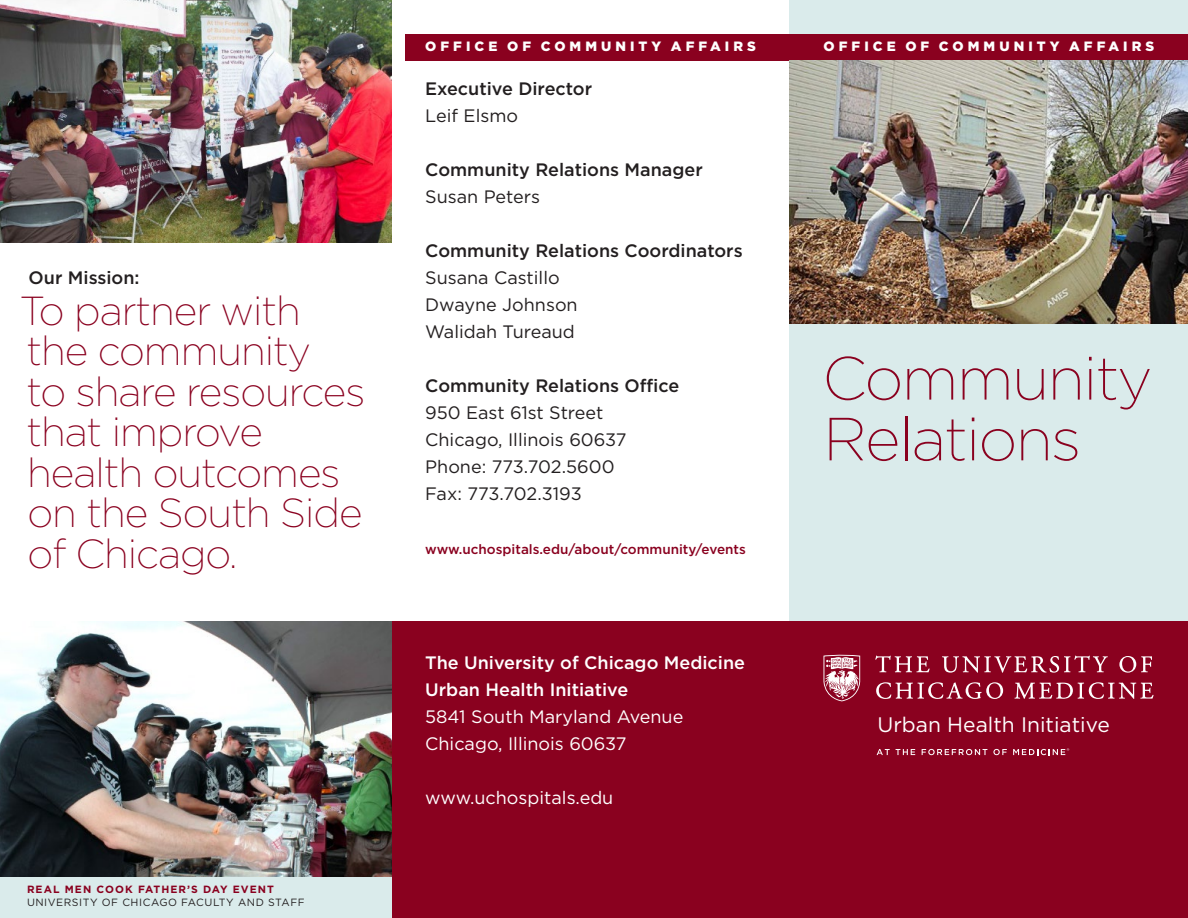
<style>
.page{position:relative;width:1188px;height:918px;background:#fff}
.page>*{position:absolute;margin:0;border:0;box-sizing:border-box;transform-origin:0 0}
.t1{font:200 60.75px/60.8px "Gotham";letter-spacing:-.025em;color:#8a011f}
.t2{font:200 40.5px/40.5px "Gotham";letter-spacing:-.025em;color:#8a011f}
.t3{font:21px "Gotham";color:#fff}
.t4{font:18px/27px "Gotham";color:#231f20}
.t5{font:500 18px "Gotham";color:#231f20}
.t6{font:18px/27px "Gotham";color:#fff}
.t7{font:500 18px/27px "Gotham";color:#fff}
.t8{font:900 13.5px "Gotham";letter-spacing:.3em;color:#fff}
.t9{font:500 13.5px "Gotham";color:#8a011f}
.t10{font:10.5px "Gotham";letter-spacing:.05em;color:#231f20}
.t11{font:700 10.5px "Gotham";letter-spacing:.1em;color:#8a011f}
</style>
<div class="page">
<div style="left:790px;top:0;width:398px;height:918px;background:#daebeb"></div>
<div style="left:405px;top:34px;width:783px;height:27px;background:#8a011f"></div>
<div style="left:392px;top:621px;width:796px;height:297px;background:#8a011f"></div>
<img style="left:0;top:621px;width:392px;height:257px">
<img style="left:790px;top:61px;width:398px;height:263px">
<svg style="left:824px;top:655px;width:36px;height:46px"></svg>
<svg style="left:875px;top:656px;width:55px;height:16px"></svg>
<svg style="left:942px;top:656px;width:166px;height:17px"></svg>
<svg style="left:1119px;top:656px;width:33px;height:17px"></svg>
<svg style="left:876px;top:682px;width:127px;height:17px"></svg>
<svg style="left:1015px;top:682px;width:139px;height:17px"></svg>
<div style="left:0;top:878px;width:392px;height:40px;background:#daebeb"></div>
<img style="left:0;top:0;width:392px;height:243px">
<svg style="left:877px;top:749px;width:13px;height:6px"></svg>
<svg style="left:896px;top:749px;width:19px;height:6px"></svg>
<svg style="left:922px;top:749px;width:65px;height:6px"></svg>
<svg style="left:993px;top:749px;width:14px;height:6px"></svg>
<svg style="left:1013px;top:748px;width:56px;height:7px"></svg>
<p class="t5" style="left:29px;top:267px;width:113px">Our Mission:</p>
<h2 class="t2" style="left:20px;top:290px;width:347px">To partner with the community<br>to share resources that improve health outcomes on the South Side of Chicago.</h2>
<p class="t11" style="left:27px;top:883px;width:249px">REAL MEN COOK FATHER’S DAY EVENT</p>
<p class="t10" style="left:27px;top:896px;width:279px">UNIVERSITY OF CHICAGO FACULTY AND STAFF</p>
<p class="t8" style="left:425px;top:38px;width:332px">OFFICE OF COMMUNITY AFFAIRS</p>
<p class="t8" style="left:824px;top:38px;width:332px">OFFICE OF COMMUNITY AFFAIRS</p>
<p class="t5" style="left:425px;top:78px;width:168px">Executive Director</p>
<p class="t4" style="left:425px;top:102px;width:94px">Leif Elsmo</p>
<p class="t5" style="left:425px;top:159px;width:279px">Community Relations Manager</p>
<p class="t4" style="left:425px;top:183px;width:116px">Susan Peters</p>
<p class="t5" style="left:425px;top:240px;width:319px">Community Relations Coordinators</p>
<p class="t4" style="left:425px;top:264px;width:154px">Susana Castillo<br>Dwayne Johnson<br>Walidah Tureaud</p>
<p class="t5" style="left:425px;top:375px;width:256px">Community Relations Office</p>
<p class="t4" style="left:425px;top:399px;width:203px">950 East 61st Street<br>Chicago, Illinois 60637<br>Phone: 773.702.5600<br>Fax: 773.702.3193</p>
<p class="t9" style="left:425px;top:541px;width:322px">www.uchospitals.edu/about/community/events</p>
<p class="t7" style="left:425px;top:649px;width:321px">The University of Chicago Medicine<br>Urban Health Initiative</p>
<p class="t6" style="left:425px;top:703px;width:260px">5841 South Maryland Avenue<br>Chicago, Illinois 60637</p>
<p class="t6" style="left:425px;top:784px;width:190px">www.uchospitals.edu</p>
<h1 class="t1" style="left:822px;top:347px;width:331px">Community<br>Relations</h1>
<p class="t3" style="left:878px;top:712px;width:234px">Urban Health Initiative</p>
</div>
